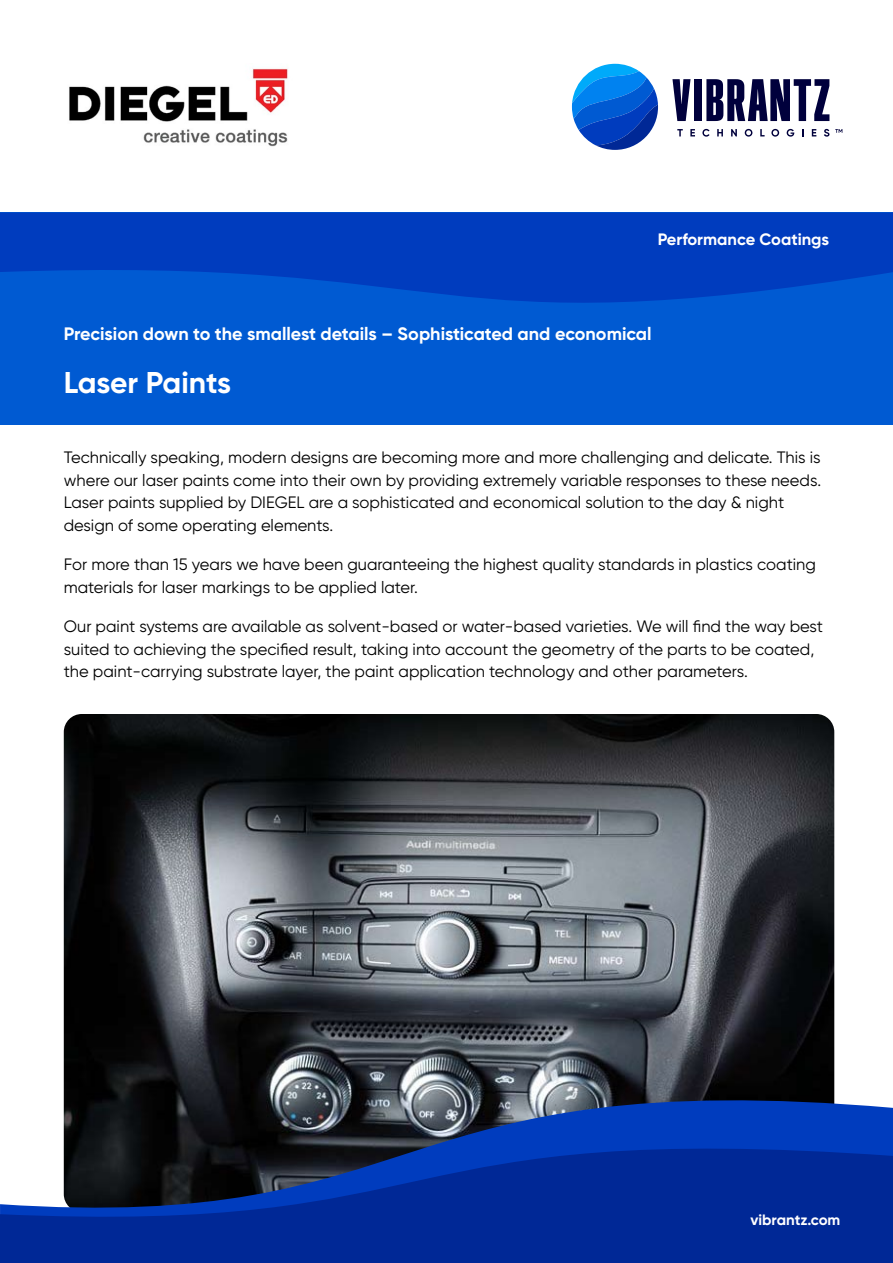
<style>
.page{position:relative;width:893px;height:1263px;background:#fff}
.page>*{position:absolute;margin:0;border:0;box-sizing:border-box;transform-origin:0 0}
.Heading_1{font:700 30px "Gilroy";letter-spacing:-.005em;color:#fff}
.Heading_3{font:700 18px "Gilroy";color:#fff}
.Body_Text{font:16.5px/22.5px "Gilroy";color:#000}
.Section{font:700 16.5px "Gilroy";color:#fff}
._09_Footer{font:700 15px "Gilroy";color:#fff}
</style>
<div class="page">
<svg style="left:672px;top:79px;width:18px;height:42px"></svg>
<div style="left:694px;top:79px;width:8px;height:42px;background:#00003c"></div>
<svg style="left:706px;top:79px;width:123px;height:42px"></svg>
<svg style="left:677px;top:129px;width:6px;height:7px"></svg>
<svg style="left:690px;top:129px;width:5px;height:7px"></svg>
<svg style="left:702px;top:129px;width:7px;height:8px"></svg>
<svg style="left:717px;top:129px;width:6px;height:7px"></svg>
<svg style="left:731px;top:129px;width:6px;height:7px"></svg>
<svg style="left:745px;top:129px;width:7px;height:8px"></svg>
<svg style="left:760px;top:129px;width:5px;height:7px"></svg>
<svg style="left:771px;top:129px;width:8px;height:8px"></svg>
<svg style="left:787px;top:129px;width:7px;height:8px"></svg>
<svg style="left:802px;top:129px;width:2px;height:7px"></svg>
<svg style="left:812px;top:129px;width:4px;height:7px"></svg>
<svg style="left:824px;top:129px;width:5px;height:8px"></svg>
<svg style="left:835px;top:129px;width:7px;height:4px"></svg>
<svg style="left:572px;top:64px;width:86px;height:86px"></svg>
<img style="left:64px;top:714px;width:770px;height:349px">
<svg style="left:63px;top:1063px;width:830px;height:56px;background:#3d475a"></svg>
<svg style="left:0;top:1119px;width:893px;height:144px;background:#0f3188"></svg>
<div style="left:0;top:213px;width:893px;height:212px;background:#005ad2"></div>
<img style="left:69px;top:68px;width:219px;height:79px">
<svg style="left:0;top:213px;width:893px;height:90px;fill:#003cbe"></svg>
<p class="Section" style="left:658px;top:229px;width:173px">Performance Coatings</p>
<p class="Heading_3" style="left:64px;top:322px;width:589px">Precision down to the smallest details – Sophisticated and economical</p>
<p class="Heading_1" style="left:64px;top:363px;width:169px">Laser Paints</p>
<p class="Body_Text" style="left:64px;top:446px;width:759px">Technically speaking, modern designs are becoming more and more challenging and delicate. This is where our laser paints come into their own by providing extremely variable responses to these needs.<br>Laser paints supplied by DIEGEL are a sophisticated and economical solution to the day &amp; night design of some operating elements.</p>
<p class="Body_Text" style="left:64px;top:553px;width:754px">For more than 15 years we have been guaranteeing the highest quality standards in plastics coating materials for laser markings to be applied later.</p>
<p class="Body_Text" style="left:64px;top:615px;width:761px">Our paint systems are available as solvent-based or water-based varieties. We will find the way best suited to achieving the specified result, taking into account the geometry of the parts to be coated, the paint-carrying substrate layer, the paint application technology and other parameters.</p>
<p class="_09_Footer" style="left:750px;top:1210px;width:91px">vibrantz.com</p>
</div>
